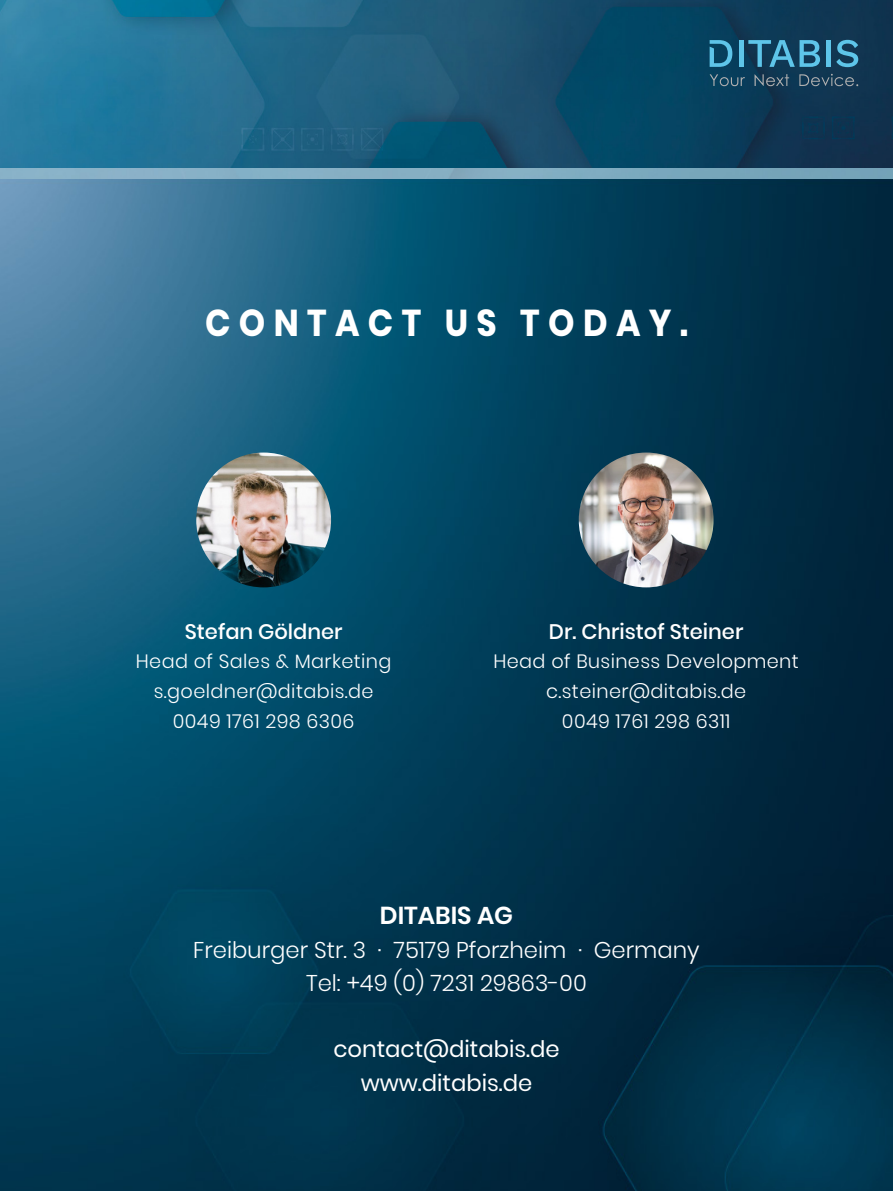
<style>
.page{position:relative;width:893px;height:1191px;background:#fff}
.page>*{position:absolute;margin:0;border:0;box-sizing:border-box;transform-origin:0 0}
.t1{font:700 37.27px "Poppins";letter-spacing:.25em;color:#fff;scale:.9 1}
.t2{font:600 24.5px "Poppins";color:#fff}
.t3{font:300 22.75px/33.2px "Poppins";color:#fff;text-align:center}
.t4{font:22.75px/33.2px "Poppins";color:#fff;text-align:center}
.t5{font:500 21px "Poppins";color:#fff}
.t6{font:300 19.25px/29.8px "Poppins";letter-spacing:.02em;color:#fff;text-align:center}
</style>
<div class="page">
<img style="left:0;top:0;width:893px;height:168px">
<img style="left:0;top:168px;width:893px;height:1023px">
<img style="left:579px;top:452px;width:135px;height:135px;border-radius:67px">
<img style="left:196px;top:452px;width:135px;height:135px;border-radius:67px">
<hr style="left:739px;top:40px;width:4px;height:27px;background:#5ec5e9">
<svg style="left:748px;top:40px;width:72px;height:27px;background:#2e6f8f"></svg>
<div style="left:826px;top:40px;width:5px;height:27px;background:#5ec5e9"></div>
<svg style="left:836px;top:40px;width:22px;height:27px"></svg>
<svg style="left:710px;top:40px;width:22px;height:27px"></svg>
<svg style="left:710px;top:74px;width:35px;height:12px"></svg>
<svg style="left:754px;top:74px;width:35px;height:12px"></svg>
<svg style="left:799px;top:74px;width:59px;height:12px"></svg>
<h1 class="t1" style="left:205px;top:302px;width:538px">CONTACT US TODAY.</h1>
<p class="t5" style="left:185px;top:619px;width:159px">Stefan Göldner</p>
<p class="t6" style="left:136px;top:647px;width:257px">Head of Sales &amp; Marketing s.goeldner@ditabis.de<br>0049 1761 298 6306</p>
<p class="t5" style="left:549px;top:619px;width:196px">Dr. Christof Steiner</p>
<p class="t6" style="left:493px;top:647px;width:307px">Head of Business Development c.steiner@ditabis.de<br>0049 1761 298 6311</p>
<p class="t2" style="left:380px;top:901px;width:135px">DITABIS AG</p>
<p class="t3" style="left:193px;top:933px;width:508px">Freiburger Str. 3 · 75179 Pforzheim · Germany<br>Tel: +49 (0) 7231 29863-00</p>
<p class="t4" style="left:333px;top:1032px;width:228px">contact@ditabis.de www.ditabis.de</p>
</div>
